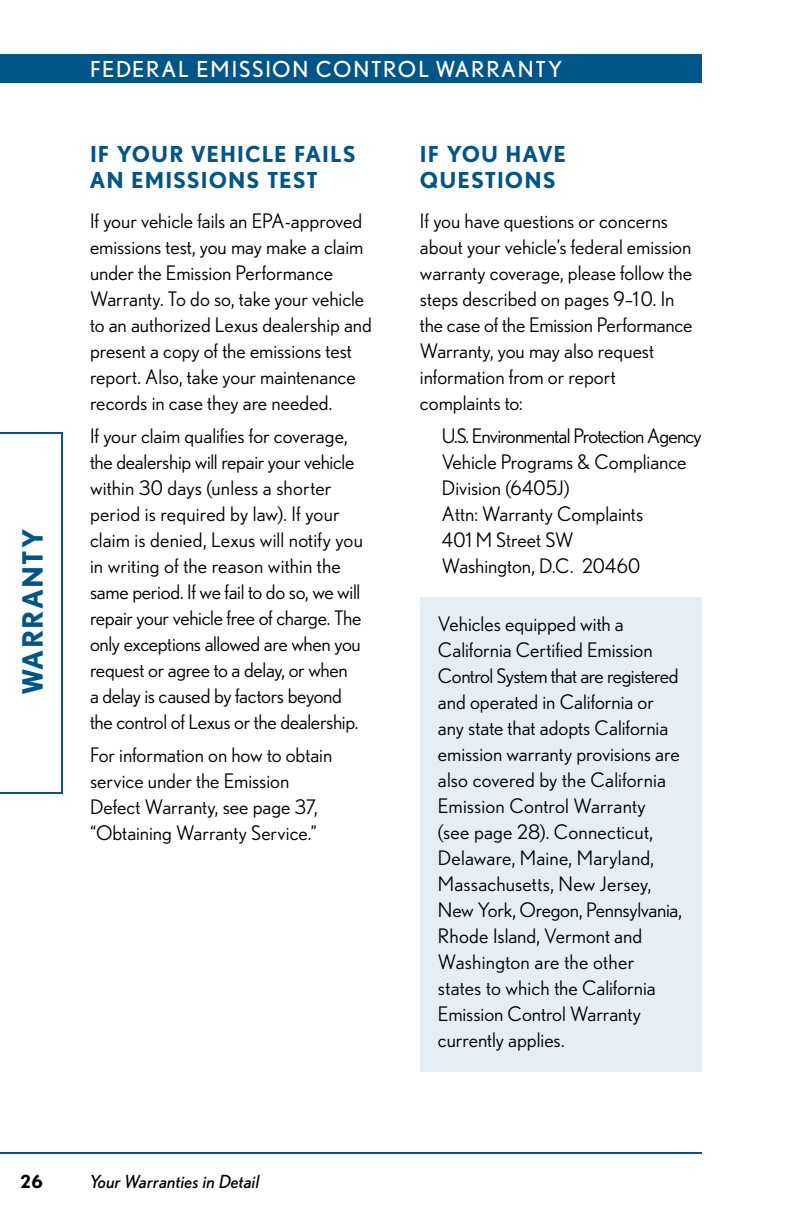
<style>
.page{position:relative;width:792px;height:1224px;background:#fff}
.page>*{position:absolute;margin:0;border:0;box-sizing:border-box;transform-origin:0 0}
.t1{font:700 28px "Nobel";letter-spacing:.05em;color:#005589}
.t2{font:700 22px/26px "Nobel";letter-spacing:.04em;color:#005589}
.t3{font:22px "Nobel";letter-spacing:.08em;color:#fff}
.t4{font:20px/26px "Nobel";color:#000}
.t5{font:italic 18px "Nobel";letter-spacing:.01em;color:#000}
.t6{font:700 18px "Nobel";color:#000}
</style>
<div class="page">
<svg style="left:0;top:432px;width:63px;height:362px"></svg>
<div style="left:0;top:54px;width:702px;height:29px;background:#005589"></div>
<hr style="left:0;top:1152px;width:702px;height:2px;background:#005589">
<div style="left:420px;top:597px;width:282px;height:475px;background:#e6eef3"></div>
<h1 class="t1" style="left:16px;top:695px;width:168px;rotate:-90deg">WARRANTY</h1>
<p class="t3" style="left:90px;top:57px;width:71px">FEDERAL</p>
<p class="t3" style="left:197px;top:57px;width:275px">EM ISSION CONTROL WARRA</p>
<p class="t3" style="left:518px;top:57px;width:46px">NTY</p>
<p class="t2" style="left:90px;top:140px;width:144px">IF YOUR VEHICL</p>
<p class="t2" style="left:274px;top:140px;width:33px">E FAIL</p>
<p class="t2" style="left:343px;top:140px;width:15px">S</p>
<p class="t2" style="left:90px;top:166px;width:126px">AN EMISSION</p>
<p class="t2" style="left:247px;top:166px;width:69px">S TEST</p>
<p class="t4" style="left:90px;top:208px;width:283px">If your vehicle fails an EPA-approved emissions test, you may make a claim under the Emission Performance Warranty. To do so, take your vehicle to an authorized Lexus dealership and present a copy of the emissions test report. Also, take your maintenance records in case they are needed.</p>
<p class="t4" style="left:90px;top:423px;width:274px">If your claim qualifies for coverage, the dealership will repair your vehicle within 30 days (unless a shorter period is required by law). If your claim is denied, Lexus will notify you in writing of the reason within the same period. If we fail to do so, we will repair your vehicle free of charge. The only exceptions allowed are when you request or agree to a delay, or when<br>a delay is caused by factors beyond the control of Lexus or the dealership.</p>
<p class="t4" style="left:90px;top:742px;width:244px">For information on how to obtain service under the Emission<br>Defect Warranty, see page 37, “Obtaining Warranty Service.”</p>
<p class="t2" style="left:420px;top:140px;width:148px">IF YOU HAVE<br>QU ESTION</p>
<p class="t2" style="left:543px;top:166px;width:15px">S</p>
<p class="t4" style="left:420px;top:208px;width:274px">If you have questions or concerns about your vehicle’s federal emission warranty coverage, please follow the steps described on pages 9–10. In the case of the Emission Performance<br>Warranty, you may also request information from or report complaints to:</p>
<p class="t4" style="left:442px;top:423px;width:261px">U.S. Environmental Protection Agency<br>Vehicle Programs &amp; Compliance<br>Division (6405J)<br>Attn: Warranty Complaints<br>401 M Street SW<br>Washington, D.C. 20460</p>
<p class="t4" style="left:438px;top:611px;width:245px">Vehicles equipped with a<br>California Certified Emission<br>Control System that are registered and operated in California or any state that adopts California emission warranty provisions are also covered by the California<br>Emission Control Warranty (see page 28). Connecticut,<br>Delaware, Maine, Maryland,<br>Massachusetts, New Jersey,<br>New York, Oregon, Pennsylvania,<br>Rhode Island, Vermont and<br>Washington are the other states to which the California<br>Emission Control Warranty currently applies.</p>
<p class="t6" style="left:20px;top:1171px;width:24px">26</p>
<p class="t5" style="left:90px;top:1171px;width:171px">Your Warranties in Detail</p>
</div>
